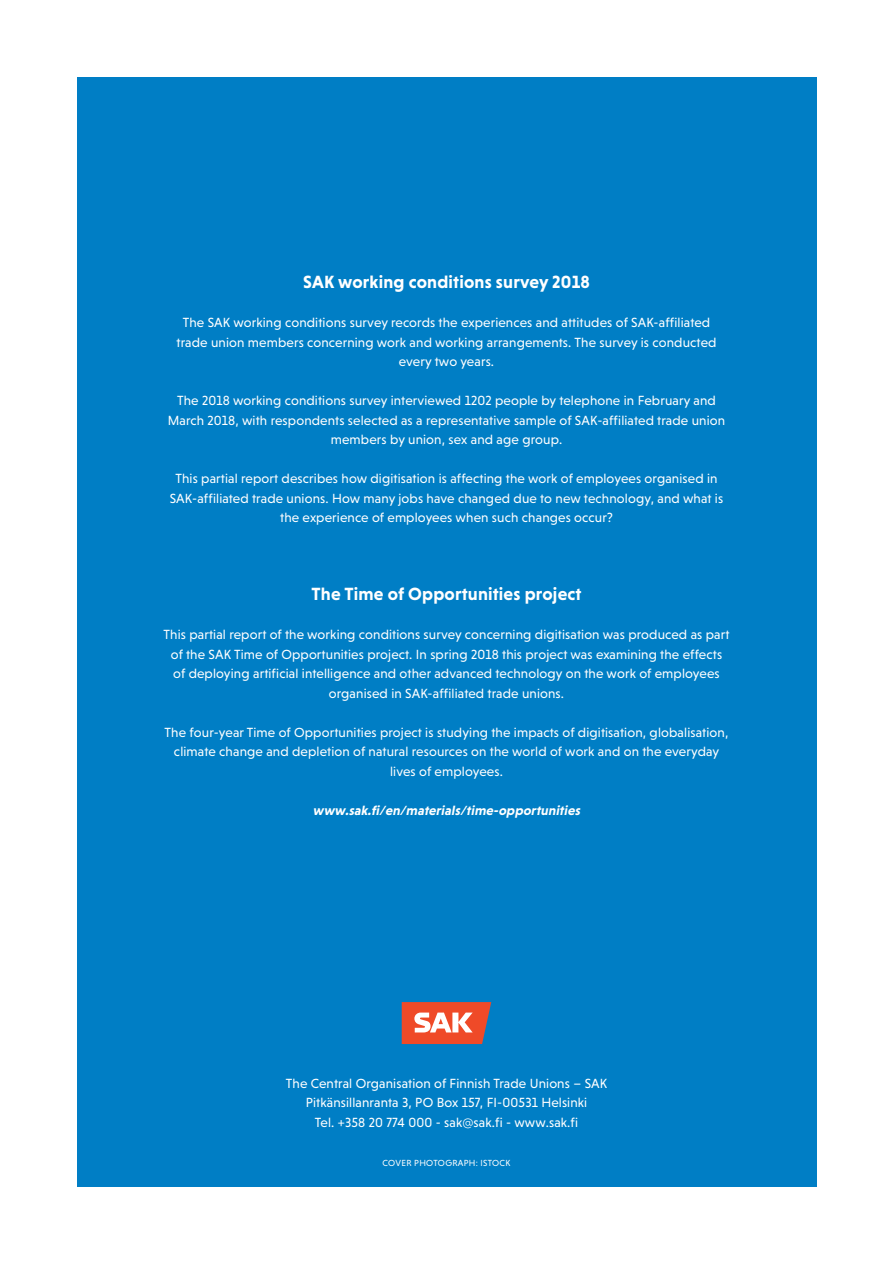
<style>
.page{position:relative;width:893px;height:1263px;background:#fff}
.page>*{position:absolute;margin:0;border:0;box-sizing:border-box;transform-origin:0 0}
.t1{font:700 18px "Niveau Grotesk";letter-spacing:.01em;color:#fff}
.t2{font:13.5px/19.5px "Niveau Grotesk";letter-spacing:.01em;color:#fff;text-align:center}
.t3{font:italic 700 13.5px "Niveau Grotesk";color:#fff}
.t4{font:9px "Niveau Grotesk";letter-spacing:.035em;color:#fff}
</style>
<div class="page">
<div style="left:77px;top:77px;width:739px;height:1109px;background:#007ec5"></div>
<svg style="left:402px;top:1002px;width:89px;height:42px;background:#e56e58"></svg>
<h1 class="t1" style="left:303px;top:272px;width:288px">SAK working conditions survey 2018</h1>
<p class="t2" style="left:176px;top:313px;width:541px">The SAK working conditions survey records the experiences and attitudes of SAK-affiliated trade union members concerning work and working arrangements. The survey is conducted every two years.</p>
<p class="t2" style="left:168px;top:391px;width:559px">The 2018 working conditions survey interviewed 1202 people by telephone in February and<br>March 2018, with respondents selected as a representative sample of SAK-affiliated trade union members by union, sex and age group.</p>
<p class="t2" style="left:170px;top:469px;width:555px">This partial report describes how digitisation is affecting the work of employees organised in<br>SAK-affiliated trade unions. How many jobs have changed due to new technology, and what is the experience of employees when such changes occur?</p>
<h1 class="t1" style="left:311px;top:584px;width:272px">The Time of Opportunities project</h1>
<p class="t2" style="left:164px;top:625px;width:567px">This partial report of the working conditions survey concerning digitisation was produced as part of the SAK Time of Opportunities project. In spring 2018 this project was examining the effects of deploying artificial intelligence and other advanced technology on the work of employees organised in SAK-affiliated trade unions.</p>
<p class="t2" style="left:165px;top:722px;width:565px">The four-year Time of Opportunities project is studying the impacts of digitisation, globalisation, climate change and depletion of natural resources on the world of work and on the everyday lives of employees.</p>
<p class="t3" style="left:313px;top:802px;width:271px">www.sak.fi/en/materials/time-opportunities</p>
<p class="t2" style="left:286px;top:1073px;width:323px">The Central Organisation of Finnish Trade Unions – SAK<br>Pitkänsillanranta 3, PO Box 157, FI-00531 Helsinki<br>Tel. +358 20 774 000 - sak@sak.fi - www.sak.fi</p>
<p class="t4" style="left:383px;top:1157px;width:129px">COVER PHOTOGRAPH: ISTOCK</p>
</div>
